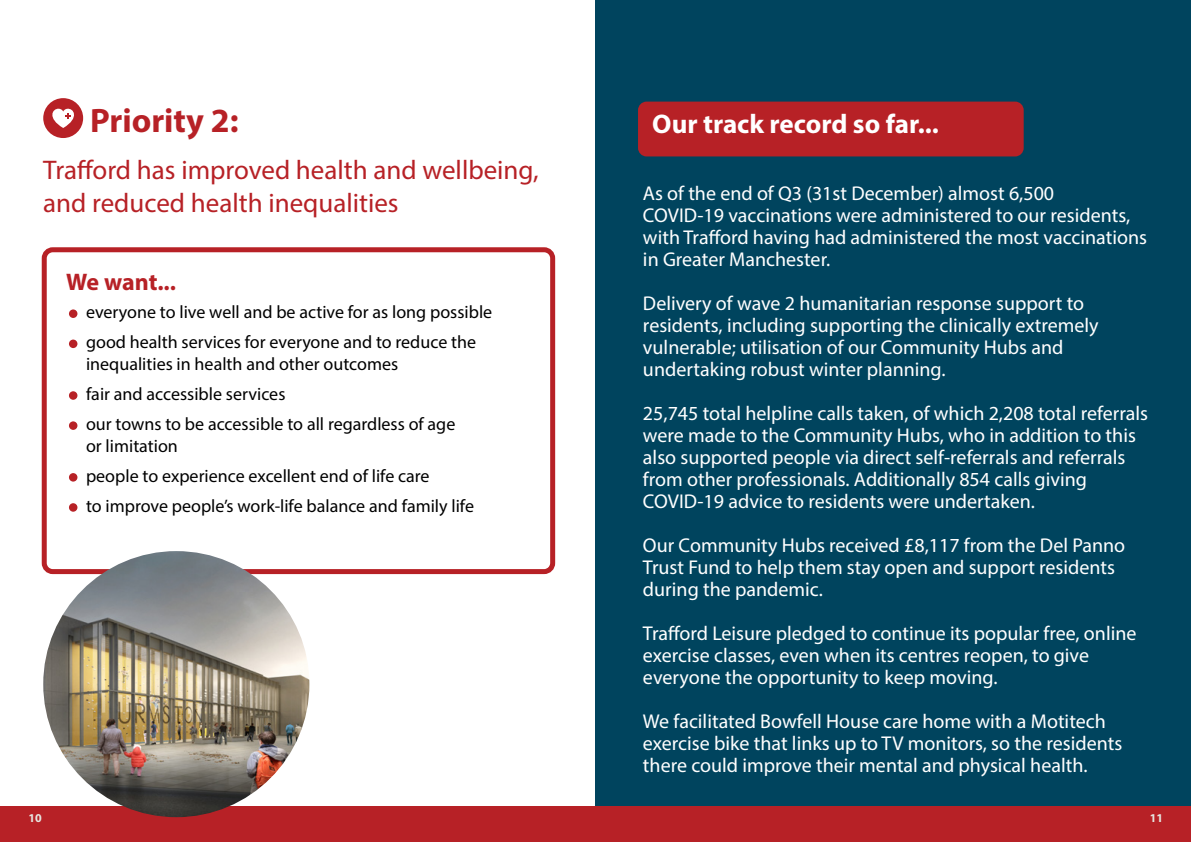
<style>
.page{position:relative;width:1191px;height:842px;background:#fff}
.page>*{position:absolute;margin:0;border:0;box-sizing:border-box;transform-origin:0 0}
.t1{font:700 34px "Myriad Pro";color:#b72126}
.t2{font:27px/32.4px "Myriad Pro";color:#b72126}
.t3{font:700 27px "Myriad Pro";color:#fff}
.t4{font:700 24px "Myriad Pro";letter-spacing:-.005em;color:#b72126}
.t5{font:20px/22px "Myriad Pro";color:#fff}
.t6{font:18px/30.1px "Myriad Pro";color:#000}
.t7{font:700 12px "Myriad Pro";color:#e7e6e1}
</style>
<div class="page">
<div style="left:595px;top:0;width:596px;height:842px;background:#00445e"></div>
<div style="left:638px;top:102px;width:385px;height:54px;background:#b72126;border-radius:9px"></div>
<div style="left:42px;top:247px;width:513px;height:327px;border:5px solid #b72126;border-radius:9px"></div>
<div style="left:69px;top:309px;width:8px;height:9px;background:#b72126;border-radius:50%"></div>
<div style="left:69px;top:340px;width:8px;height:8px;background:#b72126;border-radius:50%"></div>
<div style="left:69px;top:391px;width:8px;height:9px;background:#b72126;border-radius:50%"></div>
<div style="left:69px;top:421px;width:8px;height:9px;background:#b72126;border-radius:50%"></div>
<div style="left:69px;top:473px;width:8px;height:9px;background:#b72126;border-radius:50%"></div>
<div style="left:69px;top:503px;width:8px;height:9px;background:#b72126;border-radius:50%"></div>
<div style="left:43px;top:98px;width:40px;height:40px;background:#b72126;border-radius:50%"></div>
<svg style="left:52px;top:108px;width:22px;height:20px"></svg>
<div style="left:0;top:806px;width:1191px;height:36px;background:#b72126"></div>
<img style="left:43px;top:551px;width:266px;height:266px;border-radius:133px">
<h1 class="t1" style="left:90px;top:98px;width:150px">Priority 2:</h1>
<h2 class="t3" style="left:652px;top:107px;width:288px">Our track record so far...</h2>
<h2 class="t2" style="left:43px;top:154px;width:497px">Trafford has improved health and wellbeing, and reduced health inequalities</h2>
<p class="t4" style="left:66px;top:266px;width:111px">We want...</p>
<p class="t6" style="left:86px;top:297px;width:408px">everyone to live well and be active for as long possible good health services for everyone and to reduce the</p>
<p class="t6" style="left:86px;top:348px;width:371px">inequalities in health and other outcomes<br>fair and accessible services<br>our towns to be accessible to all regardless of age</p>
<p class="t6" style="left:86px;top:430px;width:389px">or limitation<br>people to experience excellent end of life care<br>to improve people’s work-life balance and family life</p>
<p class="t5" style="left:643px;top:182px;width:505px">As of the end of Q3 (31st December) almost 6,500<br>COVID-19 vaccinations were administered to our residents, with Trafford having had administered the most vaccinations in Greater Manchester.</p>
<p class="t5" style="left:643px;top:292px;width:457px">Delivery of wave 2 humanitarian response support to residents, including supporting the clinically extremely vulnerable; utilisation of our Community Hubs and undertaking robust winter planning.</p>
<p class="t5" style="left:643px;top:402px;width:506px">25,745 total helpline calls taken, of which 2,208 total referrals were made to the Community Hubs, who in addition to this also supported people via direct self-referrals and referrals from other professionals. Additionally 854 calls giving COVID-19 advice to residents were undertaken.</p>
<p class="t5" style="left:643px;top:534px;width:484px">Our Community Hubs received £8,117 from the Del Panno<br>Trust Fund to help them stay open and support residents during the pandemic.</p>
<p class="t5" style="left:643px;top:622px;width:495px">Trafford Leisure pledged to continue its popular free, online exercise classes, even when its centres reopen, to give everyone the opportunity to keep moving.</p>
<p class="t5" style="left:643px;top:710px;width:481px">We facilitated Bowfell House care home with a Motitech exercise bike that links up to TV monitors, so the residents there could improve their mental and physical health.</p>
<p class="t7" style="left:28px;top:810px;width:15px">10</p>
<p class="t7" style="left:1149px;top:810px;width:15px">11</p>
</div>
